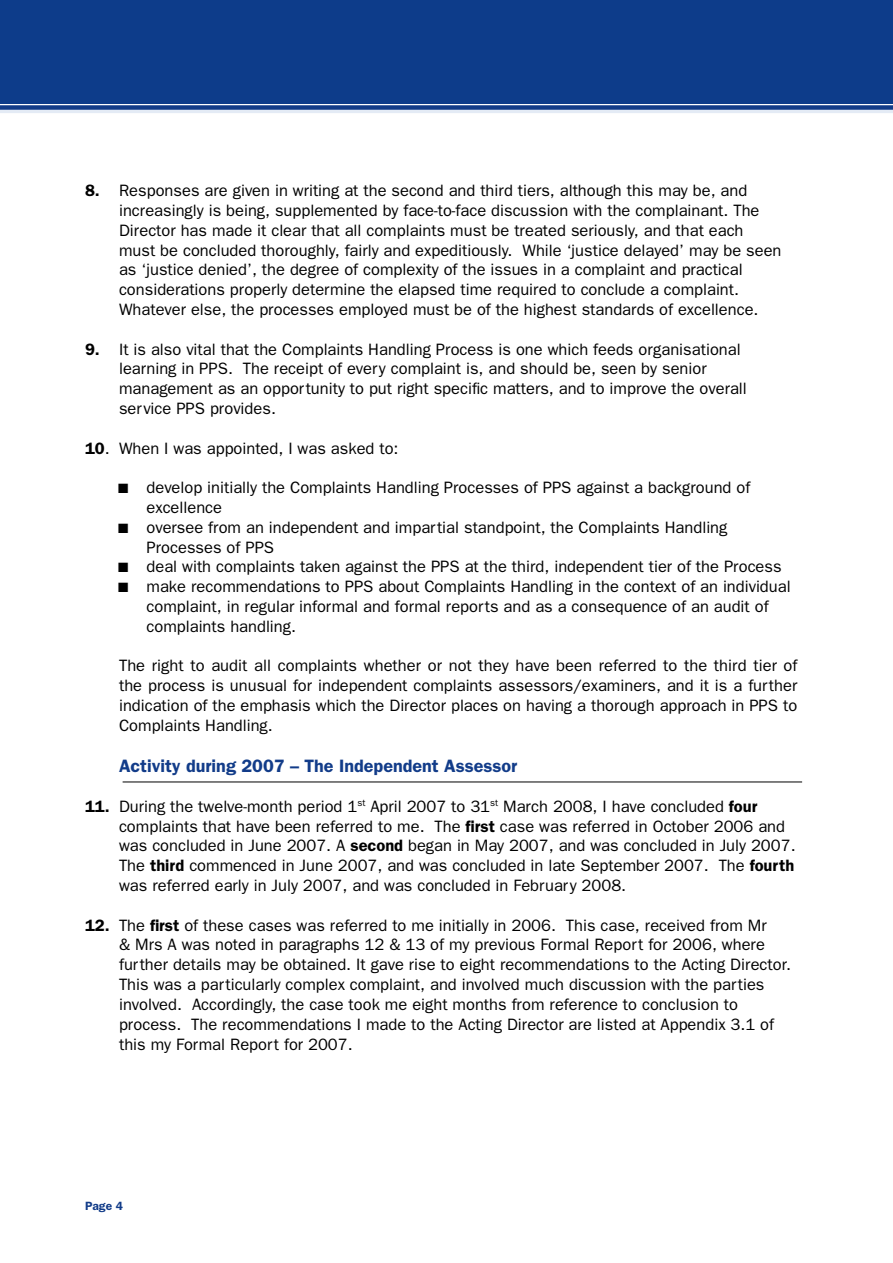
<style>
.page{position:relative;width:893px;height:1263px;background:#fff}
.page>*{position:absolute;margin:0;border:0;box-sizing:border-box;transform-origin:0 0}
.t1{font:600 18px "Franklin Gothic";color:#123c89}
.t2{font:16.5px/19.8px "Franklin Gothic";color:#000}
.t3{font:13.5px "Zapf Dingbats ITC";color:#000}
.t4{font:600 12px "Franklin Gothic";color:#123c89}
.s1{font-weight:600}
</style>
<div class="page">
<hr style="left:0;top:110px;width:893px;height:3px;background:#e4ebf5">
<div style="left:0;top:105px;width:893px;height:5px;background:#123c89"></div>
<hr style="left:123px;top:781px;width:679px;height:1px;background:#000">
<div style="left:0;top:0;width:893px;height:103px;background:#0d3c8a"></div>
<p class="t2" style="left:119px;top:180px;width:664px;text-indent:-34px"><span class="s1">8.</span> Responses are given in writing at the second and third tiers, although this may be, and increasingly is being, supplemented by face-to-face discussion with the complainant. The Director has made it clear that all complaints must be treated seriously, and that each must be concluded thoroughly, fairly and expeditiously. While ‘justice delayed’ may be seen as ‘justice denied’, the degree of complexity of the issues in a complaint and practical considerations properly determine the elapsed time required to conclude a complaint.<br>Whatever else, the processes employed must be of the highest standards of excellence.</p>
<p class="t2" style="left:119px;top:339px;width:629px;text-indent:-34px"><span class="s1">9.</span> It is also vital that the Complaints Handling Process is one which feeds organisational learning in PPS. The receipt of every complaint is, and should be, seen by senior management as an opportunity to put right specific matters, and to improve the overall service PPS provides.</p>
<p class="t2" style="left:85px;top:438px;width:315px"><span class="s1">10</span>. When I was appointed, I was asked to:</p>
<p class="t3" style="left:118px;top:482px;width:12px">■</p>
<p class="t2" style="left:147px;top:477px;width:605px">develop initially the Complaints Handling Processes of PPS against a background of</p>
<p class="t2" style="left:147px;top:497px;width:77px">excellence</p>
<p class="t3" style="left:118px;top:522px;width:12px">■</p>
<p class="t2" style="left:147px;top:517px;width:582px">oversee from an independent and impartial standpoint, the Complaints Handling</p>
<p class="t2" style="left:147px;top:537px;width:129px">Processes of PPS</p>
<p class="t3" style="left:118px;top:561px;width:12px">■</p>
<p class="t2" style="left:147px;top:557px;width:637px">deal with complaints taken against the PPS at the third, independent tier of the Process</p>
<p class="t3" style="left:118px;top:581px;width:12px">■</p>
<p class="t2" style="left:147px;top:576px;width:646px">make recommendations to PPS about Complaints Handling in the context of an individual</p>
<p class="t2" style="left:147px;top:596px;width:624px">complaint, in regular informal and formal reports and as a consequence of an audit of</p>
<p class="t2" style="left:147px;top:616px;width:151px">complaints handling.</p>
<p class="t2" style="left:119px;top:656px;width:680px;text-align:justify">The right to audit all complaints whether or not they have been referred to the third tier of the process is unusual for independent complaints assessors/examiners, and it is a further indication of the emphasis which the Director places on having a thorough approach in PPS to Complaints Handling.</p>
<p class="t1" style="left:119px;top:755px;width:400px">Activity during 2007 – The Independent Assessor</p>
<p class="t2" style="left:119px;top:796px;width:678px;text-indent:-34px"><span class="s1">11.</span> During the twelve-month period 1<sup>st</sup> April 2007 to 31<sup>st</sup> March 2008, I have concluded <span class="s1">four </span>complaints that have been referred to me. The <span class="s1">first</span> case was referred in October 2006 and was concluded in June 2007. A <span class="s1">second</span> began in May 2007, and was concluded in July 2007.<br>The <span class="s1">third</span> commenced in June 2007, and was concluded in late September 2007. The <span class="s1">fourth </span>was referred early in July 2007, and was concluded in February 2008.</p>
<p class="t2" style="left:119px;top:915px;width:674px;text-indent:-34px"><span class="s1">12.</span> The <span class="s1">first</span> of these cases was referred to me initially in 2006. This case, received from Mr<br>&amp; Mrs A was noted in paragraphs 12 &amp; 13 of my previous Formal Report for 2006, where further details may be obtained. It gave rise to eight recommendations to the Acting Director.<br>This was a particularly complex complaint, and involved much discussion with the parties involved. Accordingly, the case took me eight months from reference to conclusion to process. The recommendations I made to the Acting Director are listed at Appendix 3.1 of this my Formal Report for 2007.</p>
<p class="t4" style="left:85px;top:1199px;width:39px">Page 4</p>
</div>
